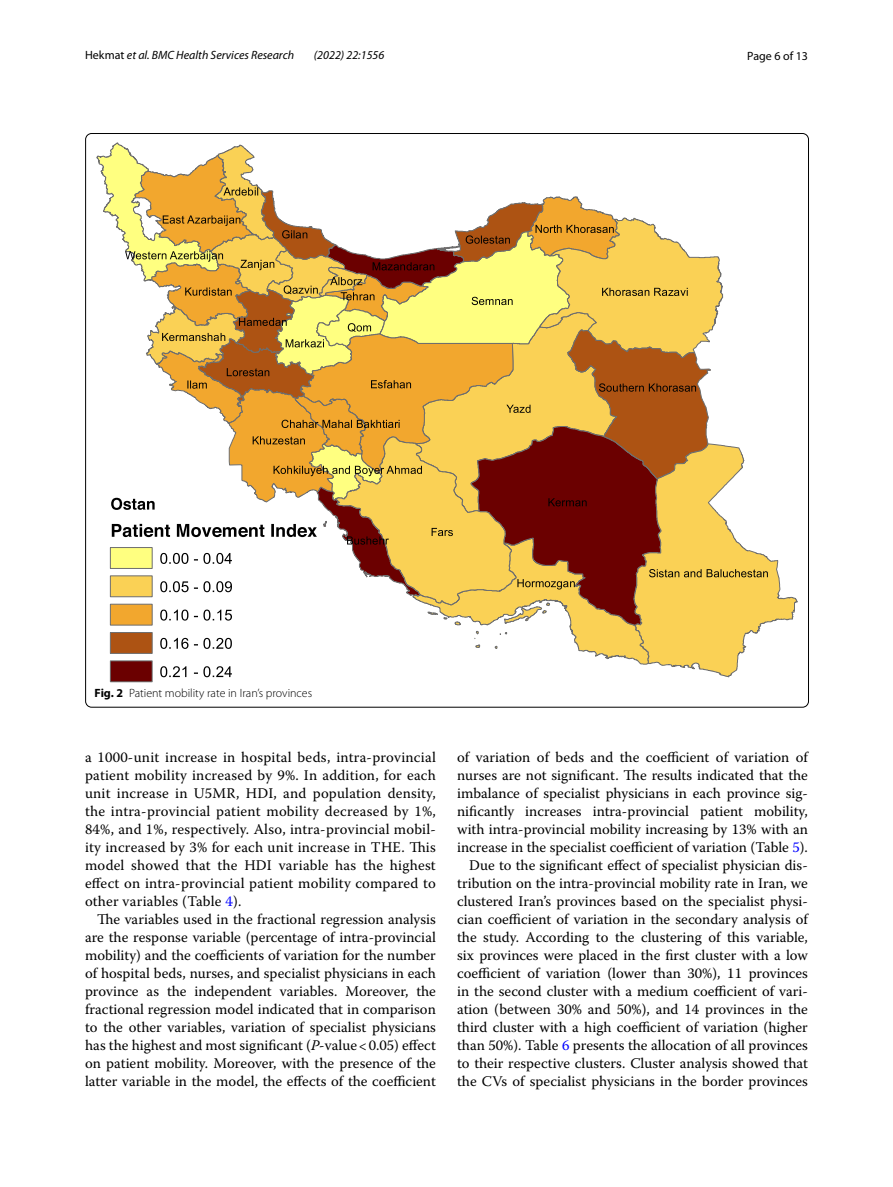
<style>
.page{position:relative;width:893px;height:1187px;background:#fff}
.page>*{position:absolute;margin:0;border:0;box-sizing:border-box;transform-origin:0 0}
.t1{font:14.7px/18px "Warnock Pro";color:#000;text-align:justify}
.t2{font:italic 12px "Myriad Pro";color:#000}
.t3{font:300 12px "Myriad Pro";color:#000}
.t4{font:12px "Myriad Pro";color:#000}
.s1{font-style:normal}
.s2{font-weight:700}
.s3{color:#00f}
.s4{font-family:"Warnock Pro It 2"}
</style>
<div class="page">
<div style="left:110px;top:660px;width:42px;height:21px;background:#6b0000"></div>
<div style="left:110px;top:660px;width:43px;height:22px;border:1px solid #6e6e6e"></div>
<svg style="left:96px;top:142px;width:702px;height:535px"></svg>
<p class="t2" style="left:85px;top:48px;width:211px"><span class="s1">Hekmat</span> et al. BMC Health Services Research</p>
<p class="t2" style="left:314px;top:48px;width:72px">(2022) 22:1556</p>
<p class="t4" style="left:747px;top:48px;width:62px">Page 6 of 13</p>
<p class="t3" style="left:95px;top:686px;width:219px"><span class="s2">Fig. 2</span> Patient mobility rate in Iran’s provinces</p>
<p class="t1" style="left:85px;top:748px;width:352px">a 1000-unit increase in hospital beds, intra-provincial patient mobility increased by 9%. In addition, for each unit increase in U5MR, HDI, and population density, the intra-provincial patient mobility decreased by 1%, 84%, and 1%, respectively. Also, intra-provincial mobil&shy;ity increased by 3% for each unit increase in THE. This model showed that the HDI variable has the highest effect on intra-provincial patient mobility compared to other variables (Table <span class="s3">4</span>).</p>
<p class="t1" style="left:85px;top:910px;width:352px;text-indent:12px">The variables used in the fractional regression analysis are the response variable (percentage of intra-provincial mobility) and the coefficients of variation for the number of hospital beds, nurses, and specialist physicians in each province as the independent variables. Moreover, the fractional regression model indicated that in comparison to the other variables, variation of specialist physicians has the highest and most significant (<span class="s4">P</span>-value&lt;0.05) effect on patient mobility. Moreover, with the presence of the latter variable in the model, the effects of the coefficient</p>
<p class="t1" style="left:457px;top:748px;width:352px;text-align:right">of variation of beds and the coefficient of variation of nurses are not significant. The results indicated that the imbalance of specialist physicians in each province sig&shy;nificantly increases intra-provincial patient mobility, with intra-provincial mobility increasing by 13% with an increase in the specialist coefficient of variation (Table <span class="s3">5</span>).<br>Due to the significant effect of specialist physician dis&shy;tribution on the intra-provincial mobility rate in Iran, we clustered Iran’s provinces based on the specialist physi&shy;cian coefficient of variation in the secondary analysis of the study. According to the clustering of this variable, six provinces were placed in the first cluster with a low coefficient of variation (lower than 30%), 11 provinces in the second cluster with a medium coefficient of vari&shy;ation (between 30% and 50%), and 14 provinces in the third cluster with a high coefficient of variation (higher than 50%). Table <span class="s3">6</span> presents the allocation of all provinces to their respective clusters. Cluster analysis showed that the CVs of specialist physicians in the border provinces</p>
</div>
